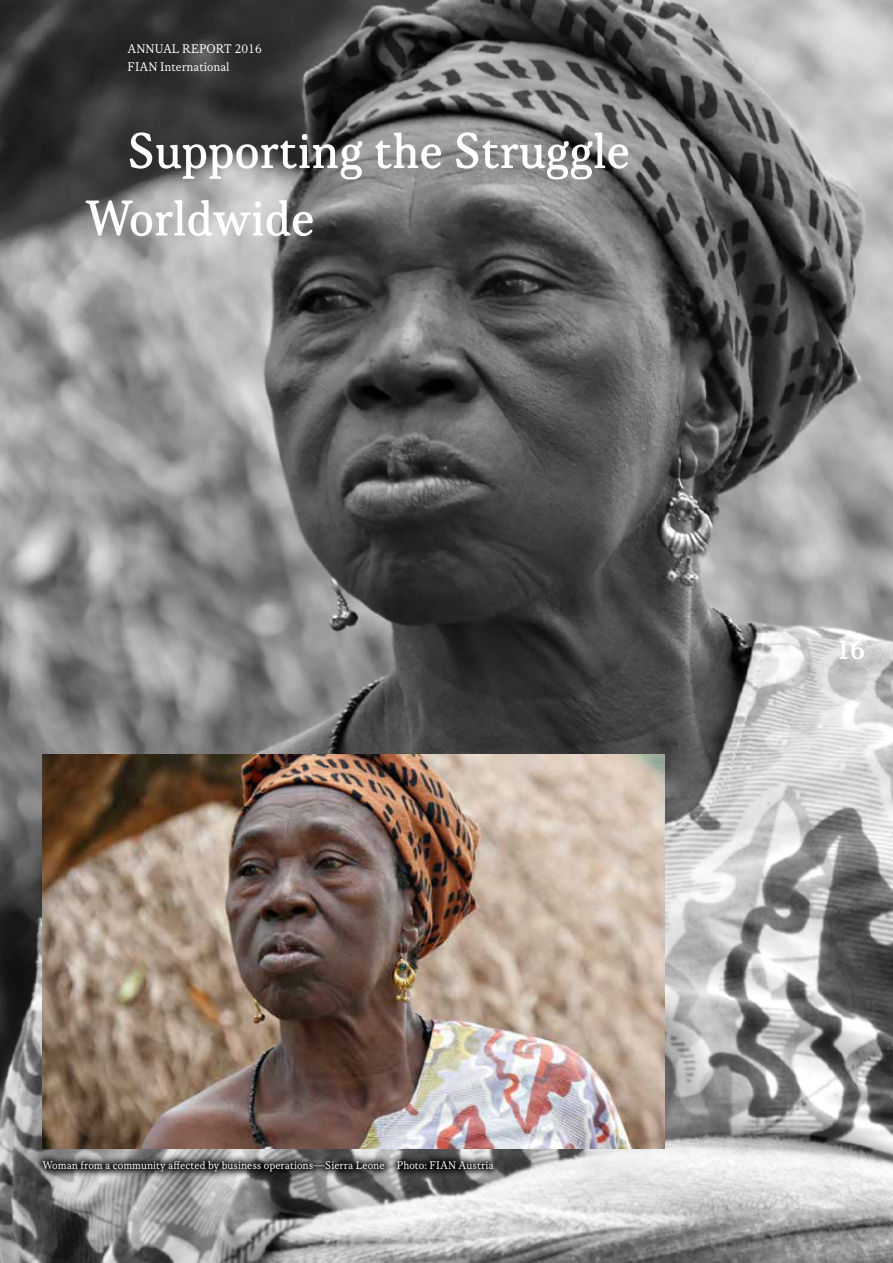
<style>
.page{position:relative;width:893px;height:1263px;background:#fff}
.page>*{position:absolute;margin:0;border:0;box-sizing:border-box;transform-origin:0 0}
.t1{font:54px/67.5px "Korpus B";color:#fff}
.t2{font:28.8px "Korpus C";color:#fff}
.t3{font:13.5px/18px "Korpus A";color:#fff}
.t4{font:12px "Korpus A";color:#fff}
</style>
<div class="page">
<img style="left:0;top:0;width:893px;height:1263px">
<svg style="left:34px;top:1152px;width:468px;height:29px;background:#646464"></svg>
<img style="left:43px;top:755px;width:621px;height:393px">
<p class="t3" style="left:128px;top:39px;width:136px">ANNUAL REPORT 2016<br>FIAN International</p>
<h1 class="t1" style="left:85px;top:117px;width:546px;text-indent:42px">Supporting the Struggle<br>Worldwide</h1>
<p class="t4" style="left:43px;top:1159px;width:452px">Woman from a community affected by business operations—Sierra Leone Photo: FIAN Austria</p>
<h2 class="t2" style="left:836px;top:633px;width:30px">16</h2>
</div>
